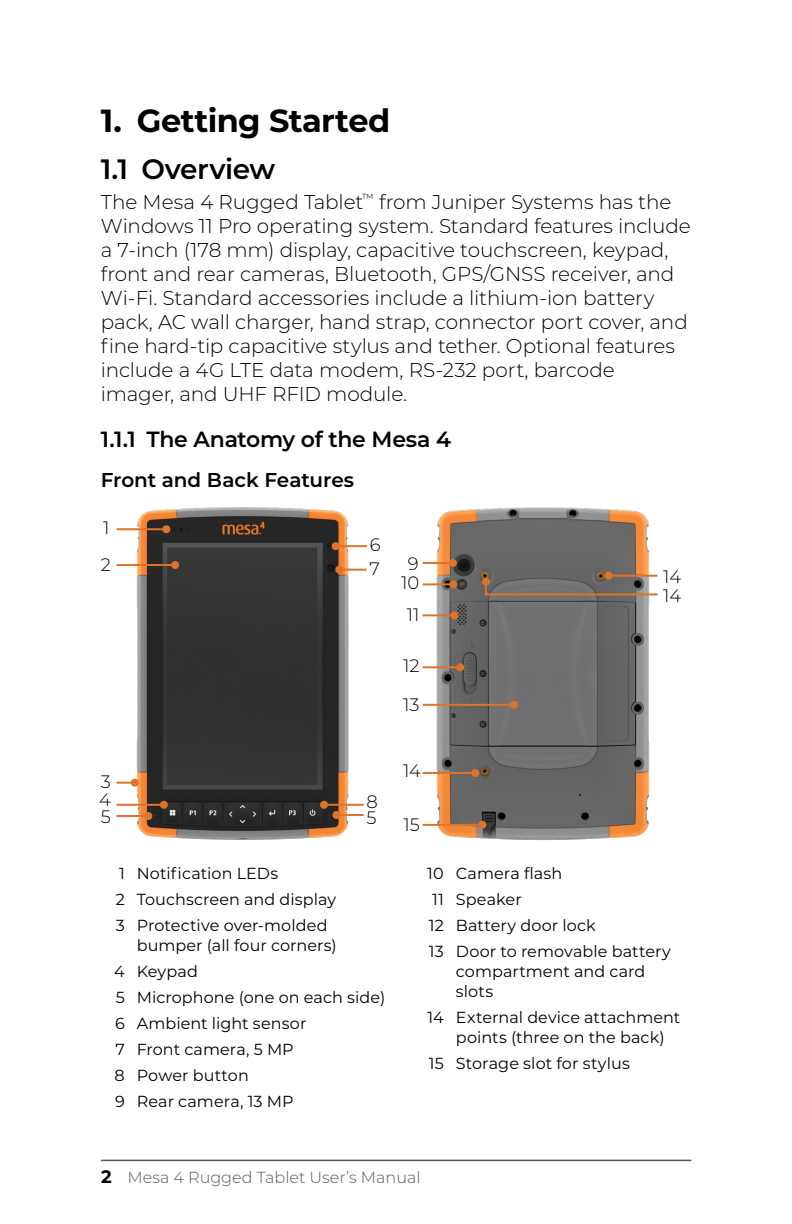
<style>
.page{position:relative;width:792px;height:1224px;background:#fff}
.page>*{position:absolute;margin:0;border:0;box-sizing:border-box;transform-origin:0 0}
.t1{font:700 32px "Montserrat";letter-spacing:-.015em;color:#000}
.t2{font:600 28px "Montserrat";letter-spacing:-.02em;color:#000}
.t3{font:600 22px "Montserrat";letter-spacing:-.015em;color:#000}
.t4{font:300 20px/24px "Montserrat";letter-spacing:-.005em;color:#000}
.t5{font:600 20px "Montserrat";letter-spacing:-.005em;color:#000}
.t6{font:300 18px/24.2px "Montserrat";color:#000}
.t7{font:16px/26px "Montserrat";letter-spacing:.005em;color:#000}
.t8{font:300 16px "Montserrat";color:#58595b}
.s1{font-weight:700;font-size:18px;color:#000}
</style>
<div class="page">
<hr style="left:101px;top:1160px;width:590px;height:1px;background:#58595b">
<img style="left:137px;top:507px;width:216px;height:333px">
<img style="left:434px;top:507px;width:216px;height:333px">
<hr style="left:336px;top:545px;width:31px;height:2px;background:#dd742b">
<div style="left:332px;top:542px;width:8px;height:8px;background:#dd742b;border-radius:50%"></div>
<hr style="left:339px;top:569px;width:28px;height:2px;background:#dd742b">
<div style="left:335px;top:566px;width:8px;height:8px;background:#dd742b;border-radius:50%"></div>
<hr style="left:324px;top:804px;width:40px;height:2px;background:#dd742b">
<div style="left:320px;top:801px;width:8px;height:8px;background:#dd742b;border-radius:50%"></div>
<hr style="left:423px;top:562px;width:30px;height:2px;background:#dd742b">
<div style="left:449px;top:559px;width:8px;height:8px;background:#dd742b;border-radius:50%"></div>
<hr style="left:423px;top:583px;width:30px;height:2px;background:#dd742b">
<div style="left:449px;top:580px;width:8px;height:8px;background:#dd742b;border-radius:50%"></div>
<hr style="left:423px;top:666px;width:37px;height:2px;background:#dd742b">
<div style="left:456px;top:663px;width:8px;height:8px;background:#dd742b;border-radius:50%"></div>
<hr style="left:423px;top:704px;width:91px;height:2px;background:#dd742b">
<div style="left:510px;top:701px;width:8px;height:8px;background:#dd742b;border-radius:50%"></div>
<hr style="left:423px;top:772px;width:52px;height:2px;background:#dd742b">
<div style="left:471px;top:769px;width:8px;height:8px;background:#dd742b;border-radius:50%"></div>
<hr style="left:423px;top:824px;width:59px;height:2px;background:#dd742b">
<div style="left:478px;top:821px;width:8px;height:8px;background:#dd742b;border-radius:50%"></div>
<hr style="left:117px;top:564px;width:58px;height:2px;background:#dd742b">
<div style="left:171px;top:561px;width:8px;height:8px;background:#dd742b;border-radius:50%"></div>
<hr style="left:117px;top:815px;width:31px;height:2px;background:#dd742b">
<div style="left:144px;top:812px;width:8px;height:8px;background:#dd742b;border-radius:50%"></div>
<hr style="left:117px;top:528px;width:49px;height:2px;background:#dd742b">
<div style="left:162px;top:525px;width:8px;height:8px;background:#dd742b;border-radius:50%"></div>
<hr style="left:423px;top:614px;width:31px;height:2px;background:#dd742b">
<div style="left:450px;top:611px;width:8px;height:8px;background:#dd742b;border-radius:50%"></div>
<svg style="left:117px;top:782px;width:14px;height:2px"></svg>
<div style="left:131px;top:779px;width:8px;height:8px;background:#dd742b;border-radius:50%"></div>
<hr style="left:117px;top:804px;width:47px;height:2px;background:#dd742b">
<div style="left:160px;top:801px;width:8px;height:8px;background:#dd742b;border-radius:50%"></div>
<hr style="left:609px;top:575px;width:49px;height:2px;background:#dd742b">
<div style="left:605px;top:572px;width:8px;height:8px;background:#dd742b;border-radius:50%"></div>
<hr style="left:337px;top:814px;width:27px;height:2px;background:#dd742b">
<div style="left:333px;top:811px;width:8px;height:8px;background:#dd742b;border-radius:50%"></div>
<hr style="left:486px;top:593px;width:172px;height:2px;background:#dd742b">
<svg style="left:485px;top:586px;width:2px;height:9px"></svg>
<div style="left:482px;top:578px;width:8px;height:8px;background:#dd742b;border-radius:50%"></div>
<h1 class="t1" style="left:101px;top:97px;width:291px">1. Getting Started</h1>
<h2 class="t2" style="left:101px;top:149px;width:176px">1.1 Overview</h2>
<p class="t4" style="left:101px;top:189px;width:592px">The Mesa 4 Rugged Tablet<sup>™</sup> from Juniper Systems has the Windows 11 Pro operating system. Standard features include a 7-inch (178 mm) display, capacitive touchscreen, keypad, front and rear cameras, Bluetooth, GPS/GNSS receiver, and Wi-Fi. Standard accessories include a lithium-ion battery pack, AC wall charger, hand strap, connector port cover, and fine hard-tip capacitive stylus and tether. Optional features include a 4G LTE data modem, RS-232 port, barcode imager, and UHF RFID module.</p>
<p class="t3" style="left:101px;top:423px;width:352px">1.1.1 The Anatomy of the Mesa 4</p>
<p class="t5" style="left:101px;top:466px;width:255px">Front and Back Features</p>
<p class="t6" style="left:103px;top:515px;width:8px">1</p>
<p class="t6" style="left:101px;top:552px;width:12px">2</p>
<p class="t6" style="left:370px;top:532px;width:13px">6<br>7</p>
<p class="t6" style="left:401px;top:553px;width:20px;line-height:19px;text-align:center">9<br>10</p>
<p class="t6" style="left:407px;top:602px;width:14px">11</p>
<p class="t6" style="left:403px;top:645px;width:18px;line-height:39.2px">12<br>13</p>
<p class="t6" style="left:663px;top:564px;width:19px">14</p>
<p class="t6" style="left:663px;top:583px;width:19px">14</p>
<p class="t6" style="left:101px;top:769px;width:12px">3</p>
<p class="t6" style="left:99px;top:787px;width:13px">4</p>
<p class="t6" style="left:101px;top:804px;width:12px">5</p>
<p class="t6" style="left:367px;top:789px;width:13px">8</p>
<p class="t6" style="left:367px;top:805px;width:12px">5</p>
<p class="t7" style="left:116px;top:860px;width:222px">1 Notification LEDs<br>2 Touchscreen and display<br>3 Protective over-molded</p>
<p class="t7" style="left:114px;top:932px;width:273px;text-indent:23px">bumper (all four corners)<br>4 Keypad<br>5 Microphone (one on each side)<br>6 Ambient light sensor<br>7 Front camera, 5 MP<br>8 Power button<br>9 Rear camera, 13 MP</p>
<p class="t6" style="left:403px;top:758px;width:19px">14</p>
<p class="t6" style="left:403px;top:812px;width:18px">15</p>
<p class="t7" style="left:427px;top:860px;width:245px">10 Camera flash<br>11 Speaker<br>12 Battery door lock<br>13 Door to removable battery</p>
<p class="t7" style="left:456px;top:961px;width:191px;line-height:20px">compartment and card slots</p>
<p class="t7" style="left:456px;top:1007px;width:226px;line-height:20px;text-indent:-28px">14 External device attachment points (three on the back)</p>
<p class="t7" style="left:429px;top:1050px;width:203px">15 Storage slot for stylus</p>
<p class="t8" style="left:101px;top:1166px;width:321px"><span class="s1">2</span> Mesa 4 Rugged Tablet User’s Manual</p>
</div>
